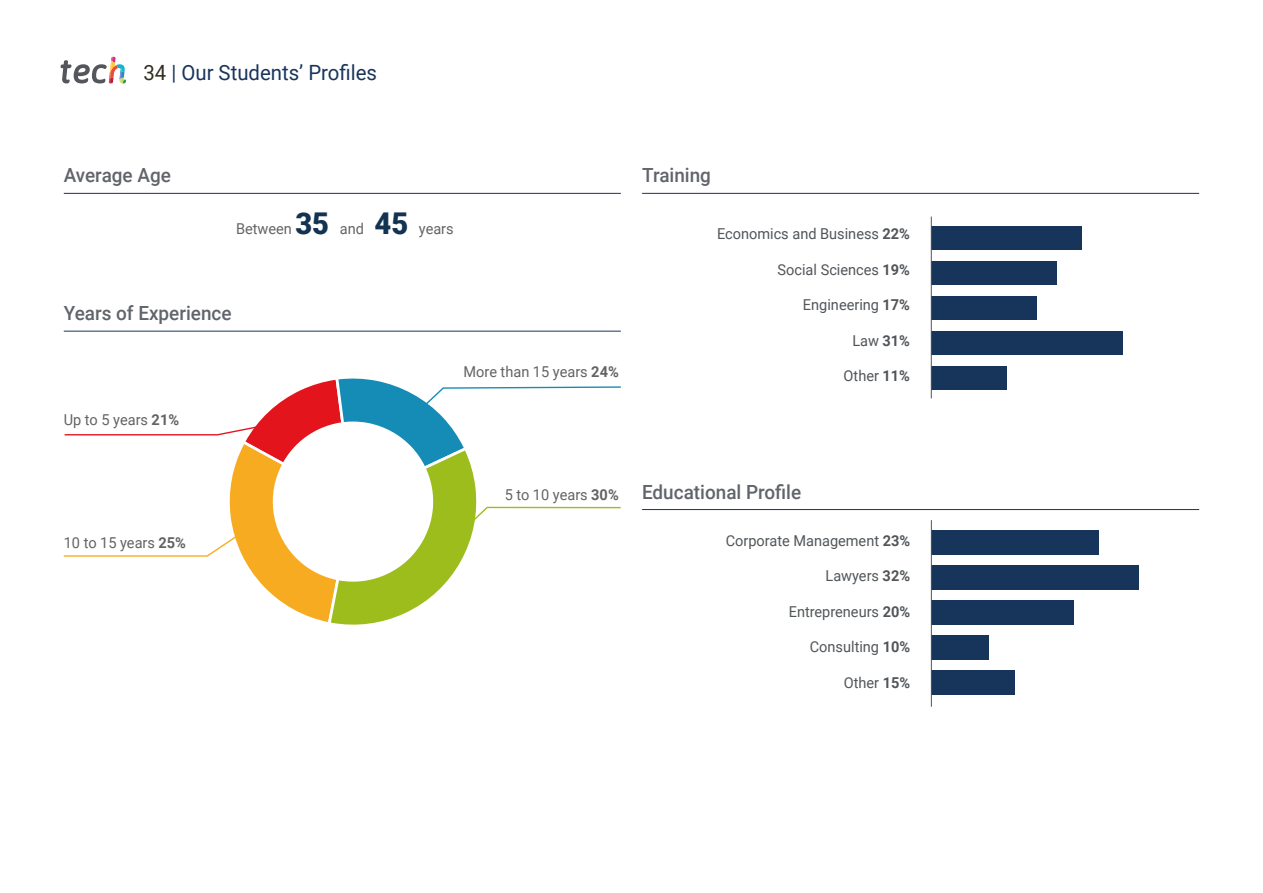
<style>
.page{position:relative;width:1263px;height:893px;background:#fff}
.page>*{position:absolute;margin:0;border:0;box-sizing:border-box;transform-origin:0 0}
.t1{font:21px "Roboto";color:#1a355c}
.t2{font:500 19.5px "Roboto";color:#61646a}
.t3{font:15px "Roboto";color:#525659}
.t4{font:15px "Roboto";color:#515559}
.t5{font:15px "Roboto";color:#636363}
.t6{font:15px "Roboto";color:#636463}
.s1{color:#312e20}
.s2{font-weight:900;font-size:30px;color:#123352}
.s3{font-weight:700}
</style>
<div class="page">
<svg style="left:61px;top:57px;width:65px;height:27px"></svg>
<hr style="left:64px;top:193px;width:557px;height:1px;background:#17355b">
<hr style="left:64px;top:331px;width:557px;height:1px;background:#17355b">
<svg style="left:64px;top:378px;width:557px;height:247px"></svg>
<hr style="left:642px;top:193px;width:557px;height:1px;background:#17355b">
<div style="left:931px;top:226px;width:150px;height:24px;background:#17355b"></div>
<div style="left:931px;top:261px;width:125px;height:24px;background:#17355b"></div>
<div style="left:931px;top:296px;width:106px;height:24px;background:#17355b"></div>
<div style="left:931px;top:331px;width:192px;height:24px;background:#17355b"></div>
<div style="left:931px;top:366px;width:75px;height:24px;background:#17355b"></div>
<hr style="left:931px;top:217px;width:1px;height:181px;background:#52555b">
<hr style="left:642px;top:509px;width:557px;height:1px;background:#17355b">
<div style="left:931px;top:530px;width:168px;height:25px;background:#17355b"></div>
<div style="left:931px;top:565px;width:207px;height:25px;background:#17355b"></div>
<div style="left:931px;top:600px;width:143px;height:25px;background:#17355b"></div>
<div style="left:931px;top:635px;width:58px;height:25px;background:#17355b"></div>
<div style="left:931px;top:670px;width:84px;height:24px;background:#17355b"></div>
<hr style="left:931px;top:520px;width:1px;height:187px;background:#52555b">
<h1 class="t1" style="left:144px;top:57px;width:235px"><span class="s1">34</span> | Our Students’ Profiles</h1>
<h2 class="t2" style="left:64px;top:161px;width:109px">Average Age</h2>
<p class="t6" style="left:236px;top:219px;width:219px">Between <span class="s2">35</span> and <span class="s2">45</span> years</p>
<h2 class="t2" style="left:64px;top:300px;width:169px">Years of Experience</h2>
<p class="t5" style="left:64px;top:409px;width:117px">Up to 5 years <span class="s3">21%</span></p>
<p class="t5" style="left:64px;top:532px;width:124px">10 to 15 years <span class="s3">25%</span></p>
<p class="t5" style="left:463px;top:361px;width:157px">More than 15 years <span class="s3">24%</span></p>
<p class="t5" style="left:505px;top:484px;width:116px">5 to 10 years <span class="s3">30%</span></p>
<h2 class="t2" style="left:642px;top:161px;width:70px">Training</h2>
<p class="t4" style="left:717px;top:224px;width:194px">Economics and Business <span class="s3">22%</span></p>
<p class="t4" style="left:777px;top:259px;width:134px">Social Sciences <span class="s3">19%</span></p>
<p class="t4" style="left:803px;top:295px;width:109px">Engineering <span class="s3">17%</span></p>
<p class="t4" style="left:852px;top:330px;width:59px">Law <span class="s3">31%</span></p>
<p class="t4" style="left:844px;top:366px;width:68px">Other <span class="s3">11%</span></p>
<h2 class="t2" style="left:642px;top:478px;width:161px">Educational Profile</h2>
<p class="t3" style="left:726px;top:530px;width:186px">Corporate Management <span class="s3">23%</span></p>
<p class="t3" style="left:825px;top:566px;width:86px">Lawyers <span class="s3">32%</span></p>
<p class="t3" style="left:789px;top:601px;width:123px">Entrepreneurs <span class="s3">20%</span></p>
<p class="t3" style="left:810px;top:637px;width:102px">Consulting <span class="s3">10%</span></p>
<p class="t3" style="left:844px;top:672px;width:68px">Other <span class="s3">15%</span></p>
</div>
